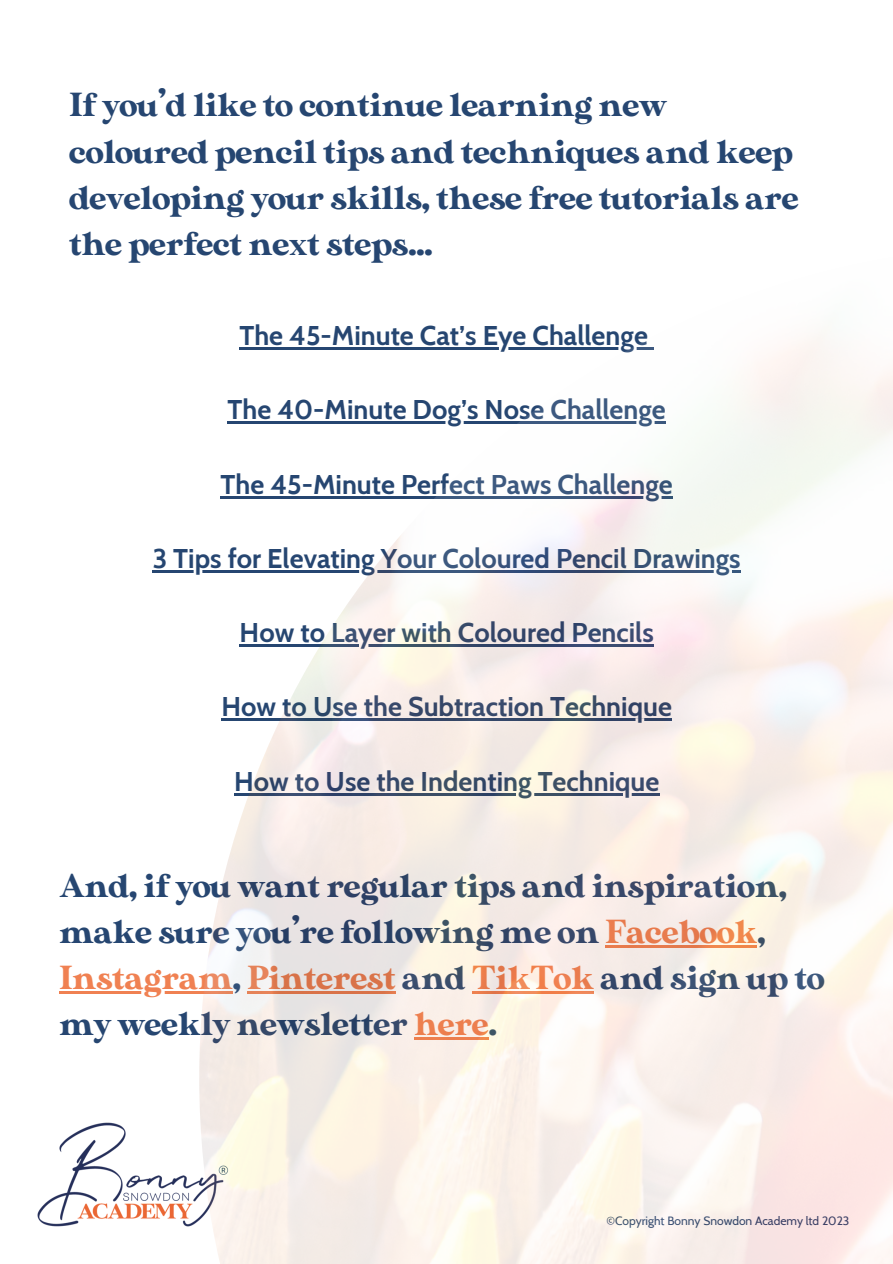
<style>
.page{position:relative;width:893px;height:1264px;background:#fff}
.page>*{position:absolute;margin:0;border:0;box-sizing:border-box;transform-origin:0 0}
.t1{font:33.15px/46.2px "MADE Sunflower";color:#264671}
.t2{font:700 27px "Cabin";color:#264671}
.t3{font:12px "Cabin";color:#264671}
.s1{color:#f08152}
</style>
<div class="page">
<img style="left:37px;top:1122px;width:162px;height:105px">
<hr style="left:153px;top:570px;width:587px;height:2px;background:#264671">
<hr style="left:59px;top:991px;width:174px;height:2px;background:#f08152">
<img style="left:199px;top:333px;width:693px;height:930px">
<p class="t1" style="left:69px;top:86px;width:730px">If you’d like to continue learning new coloured pencil tips and techniques and keep developing your skills, these free tutorials are the perfect next steps...</p>
<p class="t2" style="left:239px;top:319px;width:410px">The 45-Minute Cat’s Eye Challenge</p>
<p class="t2" style="left:227px;top:393px;width:440px">The 40-Minute Dog’s Nose Challenge</p>
<p class="t2" style="left:221px;top:467px;width:453px">The 45-Minute Perfect Paws Challenge</p>
<p class="t2" style="left:153px;top:542px;width:589px">3 Tips for Elevating Your Coloured Pencil Drawings</p>
<p class="t2" style="left:239px;top:616px;width:415px">How to Layer with Coloured Pencils</p>
<p class="t2" style="left:221px;top:690px;width:452px">How to Use the Subtraction Technique</p>
<p class="t2" style="left:234px;top:764px;width:427px">How to Use the Indenting Technique</p>
<p class="t1" style="left:59px;top:866px;width:766px">And, if you want regular tips and inspiration, make sure you’re following me on <span class="s1">Facebook</span>, <span class="s1">Instagram</span>, <span class="s1">Pinterest</span> and <span class="s1">TikTok</span> and sign up to my weekly newsletter <span class="s1">here</span>.</p>
<p class="t3" style="left:606px;top:1213px;width:244px">©Copyright Bonny Snowdon Academy ltd 2023</p>
</div>
